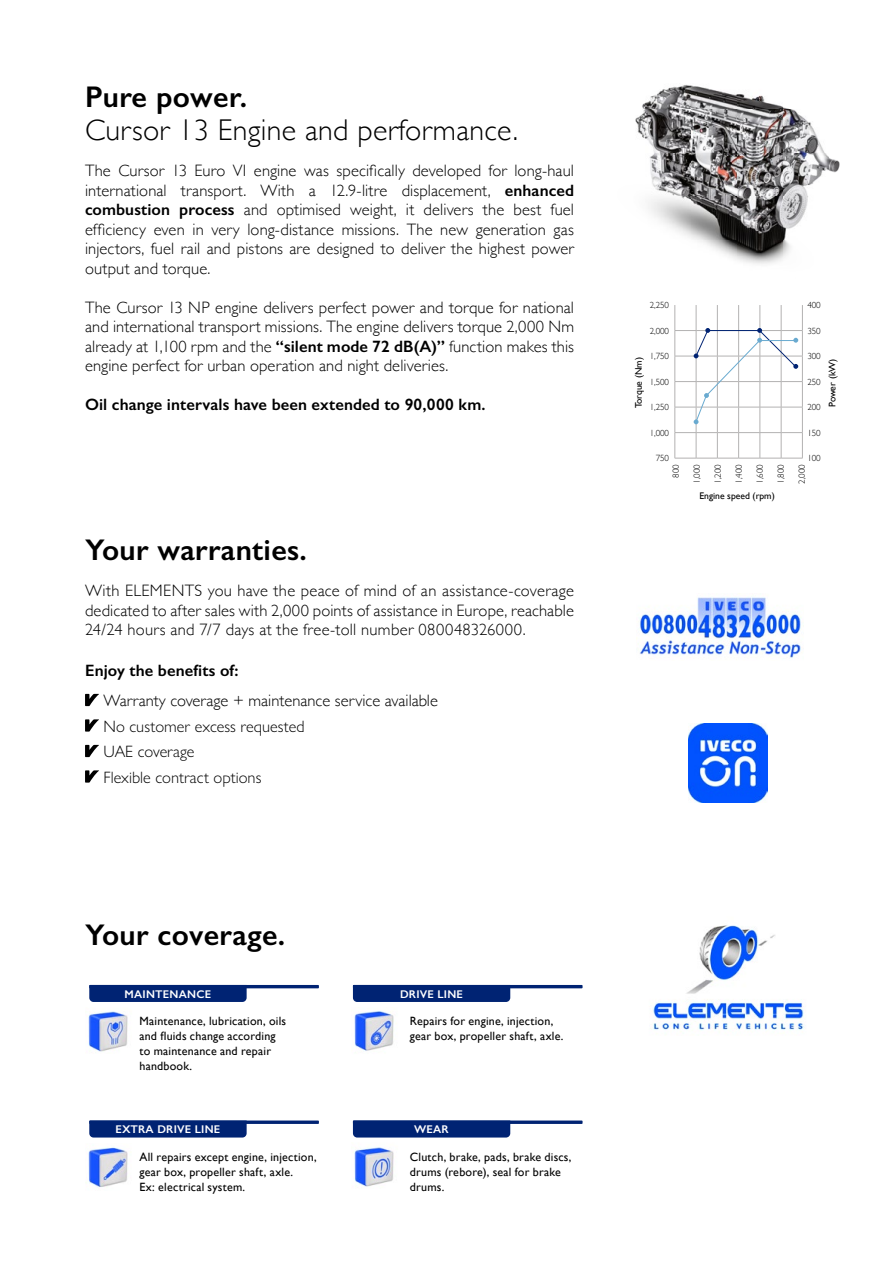
<style>
.page{position:relative;width:893px;height:1263px;background:#fff}
.page>*{position:absolute;margin:0;border:0;box-sizing:border-box;transform-origin:0 0}
.t1{font:600 30px "Gill Sans";letter-spacing:.01em;color:#000}
.t2{font:300 30px "Gill Sans";letter-spacing:.01em;color:#000}
.t3{font:300 16.5px/19.5px "Gill Sans";letter-spacing:.005em;color:#000;text-align:justify}
.t4{font:600 16.5px "Gill Sans";letter-spacing:.01em;color:#000}
.t5{font:300 16.5px/25.5px "Gill Sans Nova";color:#000}
.t6{font:12px/15px "Gill Sans";letter-spacing:.015em;color:#000}
.t7{font:600 11.25px "Gill Sans";letter-spacing:.02em;color:#fff}
.t8{font:9.6px "Gill Sans";color:#000}
.t9{font:300 9px "Gill Sans";letter-spacing:-.01em;color:#000}
.s1{font-weight:600}
</style>
<div class="page">
<img style="left:636px;top:597px;width:165px;height:61px">
<svg style="left:85px;top:694px;width:14px;height:12px"></svg>
<svg style="left:85px;top:719px;width:14px;height:13px"></svg>
<svg style="left:85px;top:745px;width:14px;height:12px"></svg>
<svg style="left:85px;top:770px;width:14px;height:13px"></svg>
<img style="left:688px;top:723px;width:79px;height:80px">
<img style="left:650px;top:925px;width:154px;height:105px">
<img style="left:88px;top:1011px;width:40px;height:41px">
<img style="left:88px;top:1147px;width:40px;height:40px">
<img style="left:354px;top:1011px;width:40px;height:40px">
<img style="left:354px;top:1147px;width:40px;height:40px">
<hr style="left:89px;top:985px;width:230px;height:3px;background:#002373">
<div style="left:89px;top:985px;width:158px;height:17px;background:#002373"></div>
<svg style="left:89px;top:1120px;width:230px;height:4px"></svg>
<svg style="left:89px;top:1120px;width:158px;height:17px;background:#052776"></svg>
<hr style="left:353px;top:985px;width:230px;height:3px;background:#002373">
<div style="left:353px;top:988px;width:157px;height:14px;background:#002373"></div>
<svg style="left:353px;top:1120px;width:230px;height:4px"></svg>
<div style="left:353px;top:1120px;width:157px;height:17px;background:#002373"></div>
<img style="left:635px;top:85px;width:205px;height:179px">
<svg style="left:675px;top:305px;width:128px;height:154px"></svg>
<h1 class="t1" style="left:85px;top:79px;width:164px">Pure power.</h1>
<h1 class="t2" style="left:85px;top:106px;width:435px">Cursor 13 Engine and performance.</h1>
<p class="t3" style="left:85px;top:160px;width:491px">The Cursor 13 Euro VI engine was specifically developed for long-haul international transport. With a 12.9-litre displacement, <span class="s1">enhanced combustion process</span> and optimised weight, it delivers the best fuel efficiency even in very long-distance missions. The new generation gas injectors, fuel rail and pistons are designed to deliver the highest power output and torque.</p>
<p class="t3" style="left:85px;top:297px;width:491px">The Cursor 13 NP engine delivers perfect power and torque for national and international transport missions. The engine delivers torque 2,000 Nm already at 1,100 rpm and the <span class="s1">“silent mode 72 dB(A)”</span> function makes this engine perfect for urban operation and night deliveries.</p>
<p class="t4" style="left:85px;top:395px;width:402px">Oil change intervals have been extended to 90,000 km.</p>
<h1 class="t1" style="left:85px;top:531px;width:223px">Your warranties.</h1>
<p class="t3" style="left:85px;top:580px;width:491px">With ELEMENTS you have the peace of mind of an assistance-coverage dedicated to after sales with 2,000 points of assistance in Europe, reachable 24/24 hours and 7/7 days at the free-toll number 080048326000.</p>
<p class="t4" style="left:85px;top:661px;width:155px">Enjoy the benefits of:</p>
<p class="t3" style="left:104px;top:690px;width:336px">Warranty coverage + maintenance service available</p>
<p class="t5" style="left:104px;top:713px;width:202px">No customer excess requested<br>UAE coverage<br>Flexible contract options</p>
<h1 class="t1" style="left:85px;top:916px;width:202px">Your coverage.</h1>
<p class="t7" style="left:125px;top:987px;width:88px">MAINTENANCE</p>
<p class="t7" style="left:400px;top:987px;width:64px">DRIVE LINE</p>
<p class="t6" style="left:139px;top:1013px;width:148px">Maintenance, lubrication, oils and fluids change according to maintenance and repair handbook.</p>
<p class="t6" style="left:410px;top:1013px;width:155px">Repairs for engine, injection, gear box, propeller shaft, axle.</p>
<p class="t7" style="left:115px;top:1122px;width:106px">EXTRA DRIVE LINE</p>
<p class="t7" style="left:414px;top:1122px;width:36px">WEAR</p>
<p class="t6" style="left:139px;top:1149px;width:179px">All repairs except engine, injection, gear box, propeller shaft, axle.<br>Ex: electrical system.</p>
<p class="t6" style="left:410px;top:1149px;width:163px">Clutch, brake, pads, brake discs, drums (rebore), seal for brake drums.</p>
<p class="t9" style="left:650px;top:298px;width:21px">2,250</p>
<p class="t9" style="left:650px;top:323px;width:21px">2,000</p>
<p class="t9" style="left:650px;top:349px;width:21px">1,750</p>
<p class="t9" style="left:650px;top:374px;width:21px">1,500</p>
<p class="t9" style="left:650px;top:400px;width:21px">1,250</p>
<p class="t9" style="left:650px;top:425px;width:21px">1,000</p>
<p class="t9" style="left:656px;top:451px;width:15px">750</p>
<p class="t8" style="left:633px;top:408px;width:53px;rotate:-90deg">Torque (Nm)</p>
<p class="t9" style="left:807px;top:298px;width:15px">400</p>
<p class="t9" style="left:807px;top:323px;width:15px">350</p>
<p class="t9" style="left:807px;top:349px;width:15px">300</p>
<p class="t9" style="left:807px;top:374px;width:15px">250</p>
<p class="t9" style="left:807px;top:400px;width:15px">200</p>
<p class="t9" style="left:807px;top:425px;width:15px">150</p>
<p class="t9" style="left:807px;top:451px;width:15px">100</p>
<p class="t9" style="left:669px;top:478px;width:15px;rotate:-90deg">800</p>
<p class="t9" style="left:690px;top:484px;width:21px;rotate:-90deg">1,000</p>
<p class="t9" style="left:711px;top:484px;width:21px;rotate:-90deg">1,200</p>
<p class="t9" style="left:732px;top:484px;width:21px;rotate:-90deg">1,400</p>
<p class="t9" style="left:753px;top:484px;width:21px;rotate:-90deg">1,600</p>
<p class="t9" style="left:774px;top:484px;width:21px;rotate:-90deg">1,800</p>
<p class="t9" style="left:795px;top:484px;width:21px;rotate:-90deg">2,000</p>
<p class="t8" style="left:699px;top:490px;width:77px">Engine speed (rpm)</p>
<p class="t8" style="left:826px;top:407px;width:50px;rotate:-90deg">Power (kW)</p>
</div>
